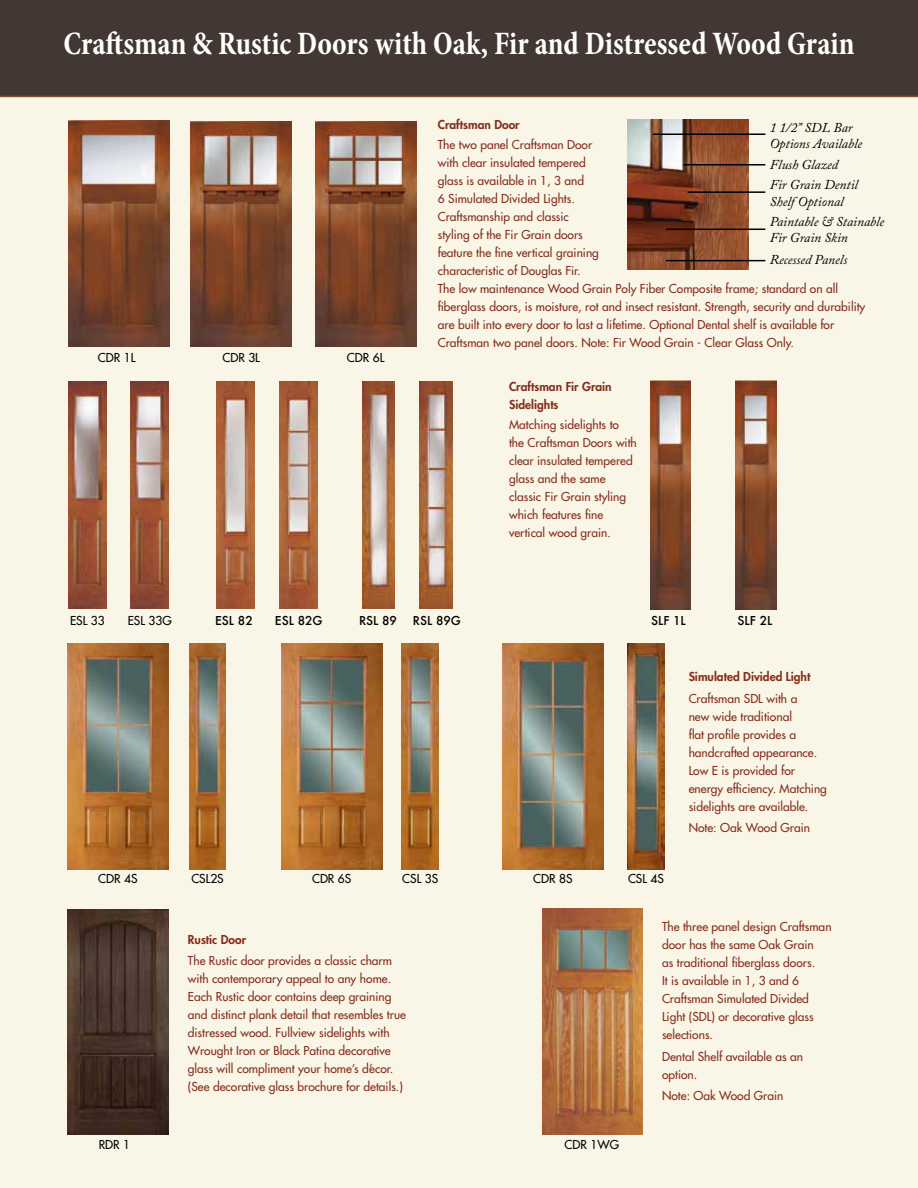
<style>
.page{position:relative;width:918px;height:1188px;background:#fff}
.page>*{position:absolute;margin:0;border:0;box-sizing:border-box;transform-origin:0 0}
.t1{font:700 condensed 33px "Minion Pro";color:#fff;scale:.91 1}
.t2{font:italic 13.5px/16.2px "Adobe Caslon Pro";color:#000}
.t3{font:12px/18px "Futura";color:#852d1b}
.t4{font:800 12px/18px "Futura";color:#852d1b}
.t5{font:12px "Futura";color:#000}
.t6{font:500 12px "Futura";color:#000}
</style>
<div class="page">
<div style="left:0;top:98px;width:918px;height:1090px;background:#f9f5e7"></div>
<div style="left:0;top:0;width:918px;height:97px;background:#423732"></div>
<img style="left:420px;top:382px;width:32px;height:227px">
<img style="left:362px;top:382px;width:33px;height:227px">
<img style="left:217px;top:382px;width:37px;height:227px">
<img style="left:280px;top:382px;width:37px;height:227px">
<img style="left:130px;top:382px;width:38px;height:227px">
<img style="left:69px;top:382px;width:37px;height:227px">
<img style="left:68px;top:643px;width:100px;height:226px">
<img style="left:189px;top:643px;width:37px;height:226px">
<img style="left:281px;top:643px;width:101px;height:226px">
<img style="left:402px;top:643px;width:37px;height:226px">
<img style="left:502px;top:643px;width:101px;height:226px">
<img style="left:627px;top:643px;width:37px;height:226px">
<img style="left:68px;top:121px;width:102px;height:226px">
<img style="left:191px;top:121px;width:101px;height:226px">
<img style="left:315px;top:121px;width:101px;height:226px">
<img style="left:627px;top:120px;width:121px;height:149px">
<hr style="left:666px;top:229px;width:99px;height:1px;background:#000">
<hr style="left:666px;top:260px;width:99px;height:1px;background:#000">
<hr style="left:683px;top:164px;width:82px;height:2px;background:#000">
<hr style="left:688px;top:191px;width:77px;height:2px;background:#000">
<hr style="left:653px;top:133px;width:112px;height:2px;background:#000">
<img style="left:542px;top:908px;width:101px;height:226px">
<img style="left:68px;top:909px;width:100px;height:225px">
<img style="left:735px;top:381px;width:41px;height:229px">
<img style="left:650px;top:381px;width:41px;height:229px">
<h1 class="t1" style="left:64px;top:21px;width:871px">Craftsman &amp; Rustic Doors with Oak, Fir and Distressed Wood Grain</h1>
<p class="t5" style="left:98px;top:349px;width:39px">CDR 1L</p>
<p class="t5" style="left:222px;top:349px;width:39px">CDR 3L</p>
<p class="t5" style="left:347px;top:349px;width:39px">CDR 6L</p>
<p class="t4" style="left:438px;top:115px;width:83px">Craftsman Door</p>
<p class="t3" style="left:438px;top:136px;width:429px">The two panel Craftsman Door<br>with clear insulated tempered<br>glass is available in 1, 3 and<br>6 Simulated Divided Lights.<br>Craftsmanship and classic<br>styling of the Fir Grain doors<br>feature the fine vertical graining<br>characteristic of Douglas Fir.<br>The low maintenance Wood Grain Poly Fiber Composite frame; standard on all fiberglass doors, is moisture, rot and insect resistant. Strength, security and durability are built into every door to last a lifetime. Optional Dental shelf is available for Craftsman two panel doors. Note: Fir Wood Grain - Clear Glass Only.</p>
<p class="t2" style="left:770px;top:119px;width:94px">1 1/2” SDL Bar<br>Options Available</p>
<p class="t2" style="left:770px;top:156px;width:70px">Flush Glazed</p>
<p class="t2" style="left:770px;top:177px;width:90px">Fir Grain Dentil<br>Shelf Optional</p>
<p class="t2" style="left:770px;top:213px;width:116px">Paintable &amp; Stainable<br>Fir Grain Skin</p>
<p class="t2" style="left:770px;top:252px;width:79px">Recessed Panels</p>
<p class="t4" style="left:509px;top:377px;width:104px">Craftsman Fir Grain<br>Sidelights</p>
<p class="t3" style="left:509px;top:415px;width:129px">Matching sidelights to the Craftsman Doors with clear insulated tempered glass and the same classic Fir Grain styling which features fine vertical wood grain.</p>
<p class="t5" style="left:70px;top:612px;width:36px">ESL 33</p>
<p class="t5" style="left:128px;top:612px;width:46px">ESL 33G</p>
<p class="t6" style="left:215px;top:612px;width:39px">ESL 82</p>
<p class="t6" style="left:275px;top:612px;width:49px">ESL 82G</p>
<p class="t6" style="left:359px;top:612px;width:40px">RSL 89</p>
<p class="t6" style="left:413px;top:612px;width:50px">RSL 89G</p>
<p class="t6" style="left:651px;top:612px;width:36px">SLF 1L</p>
<p class="t6" style="left:738px;top:612px;width:36px">SLF 2L</p>
<p class="t5" style="left:98px;top:871px;width:41px">CDR 4S</p>
<p class="t5" style="left:191px;top:871px;width:34px">CSL2S</p>
<p class="t5" style="left:312px;top:871px;width:41px">CDR 6S</p>
<p class="t5" style="left:402px;top:871px;width:37px">CSL 3S</p>
<p class="t5" style="left:533px;top:871px;width:41px">CDR 8S</p>
<p class="t5" style="left:628px;top:871px;width:37px">CSL 4S</p>
<p class="t4" style="left:689px;top:668px;width:123px">Simulated Divided Light</p>
<p class="t3" style="left:689px;top:689px;width:140px">Craftsman SDL with a<br>new wide traditional<br>flat profile provides a handcrafted appearance.<br>Low E is provided for energy efficiency. Matching sidelights are available.</p>
<p class="t3" style="left:689px;top:818px;width:123px">Note: Oak Wood Grain</p>
<p class="t5" style="left:99px;top:1137px;width:33px">RDR 1</p>
<p class="t4" style="left:188px;top:930px;width:60px">Rustic Door</p>
<p class="t3" style="left:188px;top:951px;width:220px">The Rustic door provides a classic charm with contemporary appeal to any home.<br>Each Rustic door contains deep graining and distinct plank detail that resembles true distressed wood. Fullview sidelights with Wrought Iron or Black Patina decorative glass will compliment your home’s d’ecor. (See decorative glass brochure for details.)</p>
<p class="t5" style="left:565px;top:1137px;width:56px">CDR 1WG</p>
<p class="t3" style="left:662px;top:918px;width:171px">The three panel design Craftsman door has the same Oak Grain<br>as traditional fiberglass doors.<br>It is available in 1, 3 and 6<br>Craftsman Simulated Divided<br>Light (SDL) or decorative glass selections.</p>
<p class="t3" style="left:662px;top:1047px;width:143px">Dental Shelf available as an option.</p>
<p class="t3" style="left:662px;top:1086px;width:123px">Note: Oak Wood Grain</p>
</div>
